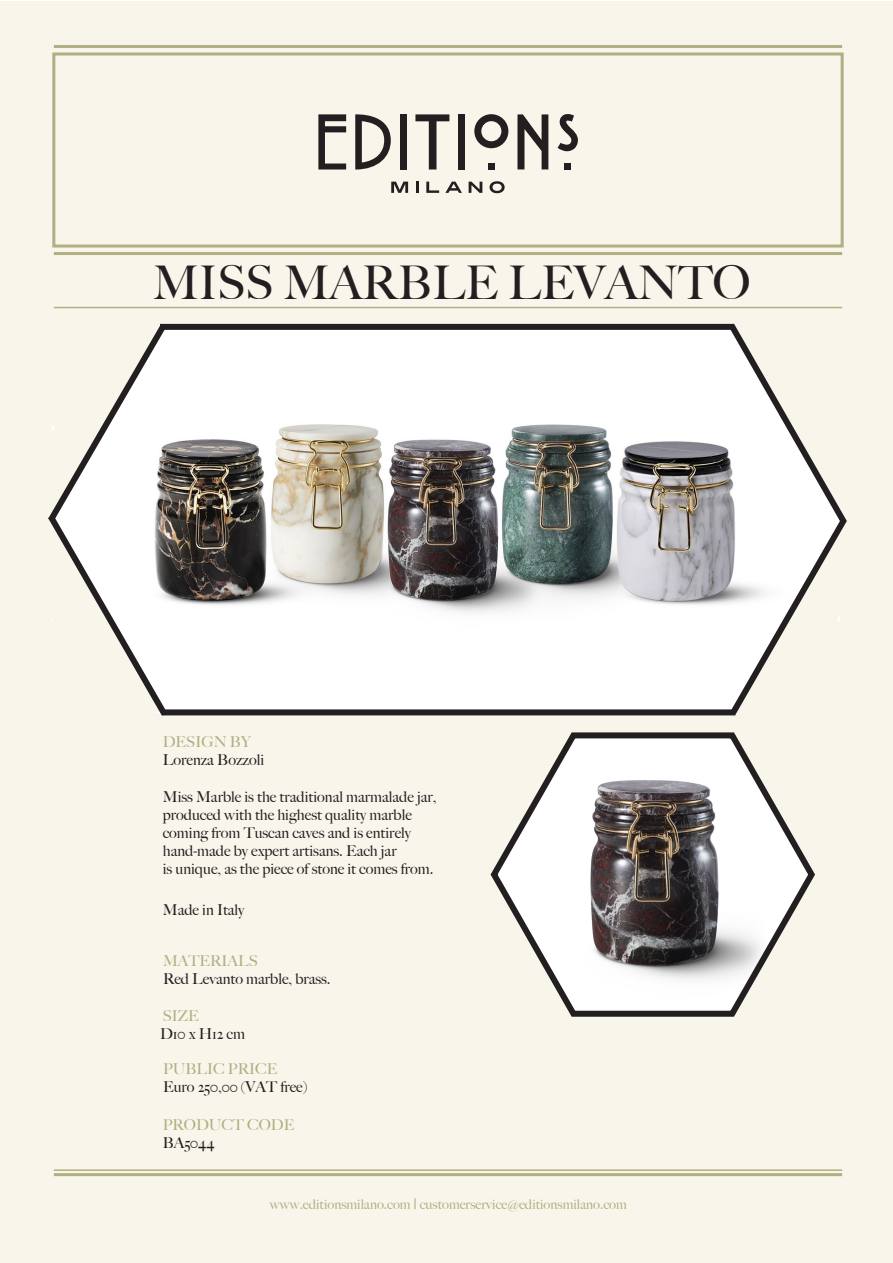
<style>
.page{position:relative;width:893px;height:1263px;background:#fff}
.page>*{position:absolute;margin:0;border:0;box-sizing:border-box;transform-origin:0 0}
.t1{font:500 46.5px "Big Caslon";color:#231f20}
.t2{font:500 15px/18px "Big Caslon";color:#231f20}
.t3{font:500 15px "Big Caslon";color:#b2af82}
.t4{font:500 13.5px "Big Caslon";color:#b2af82}
</style>
<div class="page">
<div style="left:0;top:2px;width:893px;height:1261px;background:#f8f6eb"></div>
<img style="left:173px;top:330px;width:550px;height:379px">
<div style="left:52px;top:52px;width:792px;height:196px;border:3px solid #b2af82"></div>
<hr style="left:54px;top:45px;width:788px;height:3px;background:#b2af82">
<hr style="left:54px;top:252px;width:788px;height:3px;background:#b2af82">
<hr style="left:54px;top:307px;width:788px;height:1px;background:#b2af82">
<hr style="left:54px;top:1173px;width:788px;height:3px;background:#b2af82">
<hr style="left:54px;top:1169px;width:788px;height:2px;background:#b2af82">
<svg style="left:490px;top:732px;width:325px;height:285px"></svg>
<svg style="left:488px;top:163px;width:6px;height:6px"></svg>
<svg style="left:565px;top:163px;width:6px;height:6px"></svg>
<svg style="left:318px;top:114px;width:28px;height:55px"></svg>
<div style="left:400px;top:114px;width:6px;height:55px;background:#231f20"></div>
<svg style="left:415px;top:114px;width:34px;height:55px"></svg>
<div style="left:458px;top:114px;width:7px;height:55px;background:#231f20"></div>
<svg style="left:517px;top:114px;width:31px;height:55px"></svg>
<svg style="left:355px;top:114px;width:36px;height:56px"></svg>
<svg style="left:474px;top:114px;width:34px;height:34px"></svg>
<svg style="left:557px;top:114px;width:21px;height:37px"></svg>
<svg style="left:391px;top:182px;width:17px;height:11px"></svg>
<svg style="left:416px;top:182px;width:3px;height:11px"></svg>
<svg style="left:426px;top:182px;width:13px;height:11px"></svg>
<svg style="left:445px;top:182px;width:17px;height:11px"></svg>
<svg style="left:469px;top:182px;width:13px;height:11px"></svg>
<svg style="left:490px;top:181px;width:15px;height:12px"></svg>
<div style="left:160px;top:324px;width:574px;height:6px;background:#231f20"></div>
<div style="left:163px;top:709px;width:573px;height:6px;background:#231f20"></div>
<svg style="left:48px;top:323px;width:125px;height:393px"></svg>
<svg style="left:723px;top:323px;width:124px;height:415px"></svg>
<h1 class="t1" style="left:153px;top:255px;width:599px">MISS MARBLE LEVANTO</h1>
<p class="t3" style="left:163px;top:733px;width:90px">DESIGN BY</p>
<p class="t2" style="left:163px;top:751px;width:103px">Lorenza Bozzoli</p>
<p class="t2" style="left:163px;top:788px;width:275px">Miss Marble is the traditional marmalade jar, produced with the highest quality marble coming from Tuscan caves and is entirely hand-made by expert artisans. Each jar<br>is unique, as the piece of stone it comes from.</p>
<p class="t2" style="left:163px;top:901px;width:83px">Made in Italy</p>
<p class="t3" style="left:163px;top:951px;width:96px">MATERIALS</p>
<p class="t2" style="left:163px;top:969px;width:169px">Red Levanto marble, brass.</p>
<p class="t3" style="left:163px;top:1007px;width:38px">SIZE</p>
<p class="t2" style="left:160px;top:1025px;width:87px">D10 x H12 cm</p>
<p class="t3" style="left:163px;top:1060px;width:116px">PUBLIC PRICE</p>
<p class="t2" style="left:163px;top:1078px;width:146px">Euro 250,00 (VAT free)</p>
<p class="t3" style="left:163px;top:1116px;width:133px">PRODUCT CODE</p>
<p class="t2" style="left:163px;top:1134px;width:54px">BA5044</p>
<p class="t4" style="left:270px;top:1197px;width:359px">www.editionsmilano.com | customerservice@editionsmilano.com</p>
</div>
